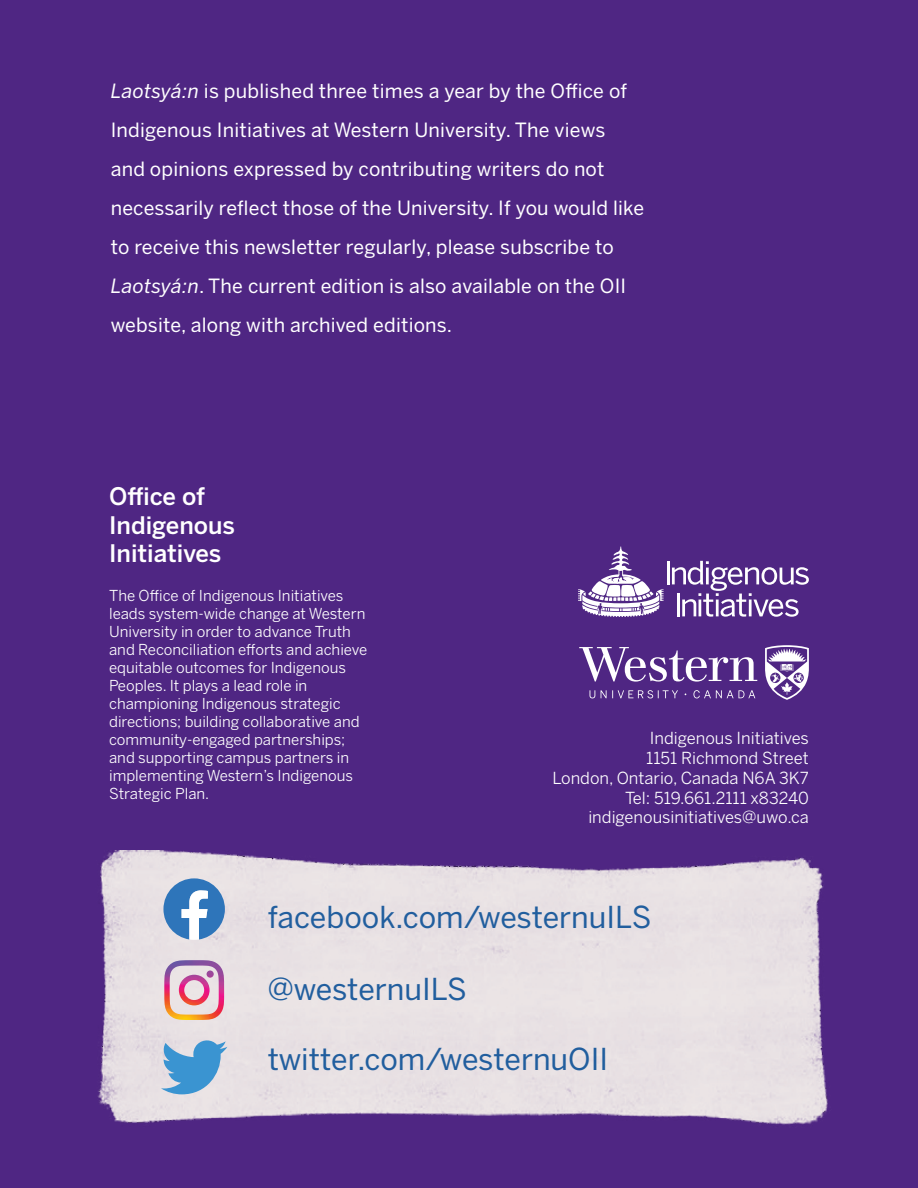
<style>
.page{position:relative;width:918px;height:1188px;background:#4f2683}
.page>*{position:absolute;margin:0;border:0;box-sizing:border-box;transform-origin:0 0}
.t1{font:30px "Benton Sans";color:#215e9e}
.t2{font:500 24px/28.8px "Benton Sans";color:#fff}
.t3{font:19.5px/39px "Benton Sans";letter-spacing:.01em;color:#fff}
.t4{font:16.5px/19.8px "Benton Sans";color:#fff;text-align:right}
.t5{font:15px/18px "Benton Sans";color:#fff}
.s1{font-style:italic}
</style>
<div class="page">
<svg style="left:579px;top:647px;width:178px;height:51px"></svg>
<svg style="left:765px;top:645px;width:44px;height:55px"></svg>
<hr style="left:667px;top:561px;width:3px;height:23px;background:#fff">
<svg style="left:672px;top:561px;width:137px;height:56px"></svg>
<svg style="left:578px;top:546px;width:86px;height:71px"></svg>
<img style="left:98px;top:850px;width:730px;height:275px">
<svg style="left:161px;top:1040px;width:66px;height:54px;background:#7fb2d8"></svg>
<svg style="left:163px;top:878px;width:62px;height:62px;background:#7da6cf"></svg>
<img style="left:164px;top:960px;width:60px;height:60px">
<p class="t3" style="left:111px;top:71px;width:535px"><span class="s1">Laotsyá:n</span> is published three times a year by the Office of Indigenous Initiatives at Western University. The views and opinions expressed by contributing writers do not necessarily reflect those of the University. If you would like to receive this newsletter regularly, please subscribe to <span class="s1">Laotsyá:n</span>. The current edition is also available on the OII website, along with archived editions.</p>
<h2 class="t2" style="left:109px;top:481px;width:128px">Office of<br>Indigenous<br>Initiatives</h2>
<p class="t5" style="left:109px;top:586px;width:260px">The Office of Indigenous Initiatives leads system-wide change at Western University in order to advance Truth and Reconciliation efforts and achieve equitable outcomes for Indigenous Peoples. It plays a lead role in championing Indigenous strategic directions; building collaborative and community-engaged partnerships; and supporting campus partners in implementing Western’s Indigenous Strategic Plan.</p>
<p class="t4" style="left:552px;top:728px;width:258px">Indigenous Initiatives<br>1151 Richmond Street<br>London, Ontario, Canada N6A 3K7<br>Tel: 519.661.2111 x83240 indigenousinitiatives@uwo.ca</p>
<h1 class="t1" style="left:268px;top:899px;width:385px">facebook.com/westernuILS</h1>
<h1 class="t1" style="left:268px;top:971px;width:201px">@westernuILS</h1>
<h1 class="t1" style="left:268px;top:1042px;width:342px">twitter.com/westernuOII</h1>
</div>
